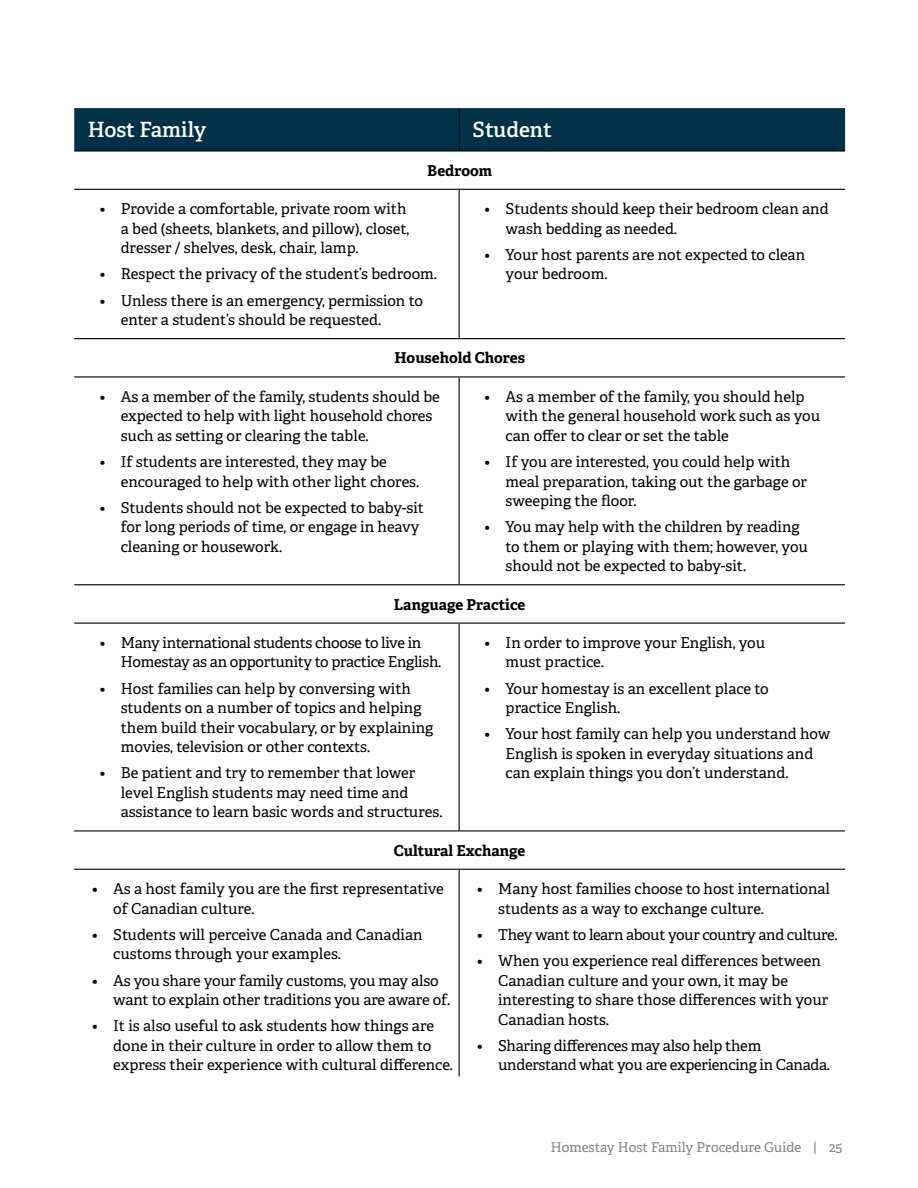
<style>
.page{position:relative;width:918px;height:1188px;background:#fff}
.page>*{position:absolute;margin:0;border:0;box-sizing:border-box;transform-origin:0 0}
.t1{font:600 21px "Adelle";color:#fff}
.t2{font:15px/19.5px "Adelle";color:#000}
.t3{font:15px/19.5px "Adelle";letter-spacing:-.02em;color:#000}
.t4{font:700 15px "Adelle";color:#000}
.t5{font:15px "Adelle";letter-spacing:-.025em;color:#000}
.t6{font:13.5px "Adelle";color:#808285}
</style>
<div class="page">
<div style="left:74px;top:108px;width:771px;height:42px;background:#003146"></div>
<hr style="left:74px;top:150px;width:385px;height:2px;background:#000">
<hr style="left:459px;top:150px;width:386px;height:2px;background:#000">
<hr style="left:74px;top:189px;width:385px;height:1px;background:#000">
<hr style="left:459px;top:189px;width:386px;height:1px;background:#000">
<hr style="left:459px;top:190px;width:1px;height:148px;background:#000">
<hr style="left:74px;top:338px;width:385px;height:1px;background:#000">
<hr style="left:459px;top:338px;width:386px;height:1px;background:#000">
<hr style="left:74px;top:376px;width:385px;height:2px;background:#000">
<hr style="left:459px;top:376px;width:386px;height:2px;background:#000">
<hr style="left:459px;top:378px;width:1px;height:206px;background:#000">
<hr style="left:74px;top:584px;width:385px;height:1px;background:#000">
<hr style="left:459px;top:584px;width:386px;height:1px;background:#000">
<hr style="left:74px;top:623px;width:385px;height:1px;background:#000">
<hr style="left:459px;top:623px;width:386px;height:1px;background:#000">
<hr style="left:459px;top:624px;width:1px;height:206px;background:#000">
<hr style="left:74px;top:830px;width:385px;height:1px;background:#000">
<hr style="left:459px;top:830px;width:386px;height:1px;background:#000">
<hr style="left:74px;top:869px;width:385px;height:1px;background:#000">
<hr style="left:459px;top:869px;width:386px;height:1px;background:#000">
<hr style="left:459px;top:870px;width:1px;height:206px;background:#000">
<hr style="left:459px;top:108px;width:1px;height:42px;background:#000">
<h1 class="t1" style="left:88px;top:117px;width:120px">Host Family</h1>
<h1 class="t1" style="left:473px;top:117px;width:81px">Student</h1>
<p class="t4" style="left:427px;top:161px;width:66px">Bedroom</p>
<p class="t2" style="left:121px;top:199px;width:290px;text-indent:-21px">• Provide a comfortable, private room with a bed (sheets, blankets, and pillow), closet, dresser / shelves, desk, chair, lamp.</p>
<p class="t2" style="left:100px;top:265px;width:339px">• Respect the privacy of the student’s bedroom.</p>
<p class="t2" style="left:121px;top:291px;width:304px;text-indent:-21px">• Unless there is an emergency, permission to enter a student’s should be requested.</p>
<p class="t2" style="left:506px;top:199px;width:325px;text-indent:-21px">• Students should keep their bedroom clean and wash bedding as needed.</p>
<p class="t2" style="left:506px;top:245px;width:301px;text-indent:-21px">• Your host parents are not expected to clean your bedroom.</p>
<p class="t4" style="left:394px;top:349px;width:132px">Household Chores</p>
<p class="t2" style="left:121px;top:387px;width:321px;text-indent:-21px">• As a member of the family, students should be expected to help with light household chores such as setting or clearing the table.</p>
<p class="t2" style="left:121px;top:452px;width:300px;text-indent:-21px">• If students are interested, they may be encouraged to help with other light chores.</p>
<p class="t2" style="left:121px;top:498px;width:305px;text-indent:-21px">• Students should not be expected to baby-sit for long periods of time, or engage in heavy cleaning or housework.</p>
<p class="t2" style="left:506px;top:387px;width:316px;text-indent:-21px">• As a member of the family, you should help with the general household work such as you can offer to clear or set the table</p>
<p class="t2" style="left:506px;top:452px;width:303px;text-indent:-21px">• If you are interested, you could help with meal preparation, taking out the garbage or sweeping the floor.</p>
<p class="t2" style="left:506px;top:517px;width:304px;text-indent:-21px">• You may help with the children by reading to them or playing with them; however, you should not be expected to baby-sit.</p>
<p class="t4" style="left:394px;top:595px;width:133px">Language Practice</p>
<p class="t3" style="left:121px;top:633px;width:322px;text-indent:-21px">• Many international students choose to live in<br>Homestay as an opportunity to practice English.</p>
<p class="t2" style="left:121px;top:679px;width:314px;text-indent:-21px">• Host families can help by conversing with students on a number of topics and helping them build their vocabulary, or by explaining movies, television or other contexts.</p>
<p class="t2" style="left:121px;top:764px;width:323px;text-indent:-21px">• Be patient and try to remember that lower level English students may need time and assistance to learn basic words and structures.</p>
<p class="t2" style="left:506px;top:633px;width:261px;text-indent:-21px">• In order to improve your English, you must practice.</p>
<p class="t2" style="left:506px;top:679px;width:265px;text-indent:-21px">• Your homestay is an excellent place to practice English.</p>
<p class="t2" style="left:506px;top:725px;width:326px;text-indent:-21px">• Your host family can help you understand how<br>English is spoken in everyday situations and can explain things you don’t understand.</p>
<p class="t4" style="left:394px;top:841px;width:133px">Cultural Exchange</p>
<p class="t2" style="left:113px;top:879px;width:332px;text-indent:-21px">• As a host family you are the first representative of Canadian culture.</p>
<p class="t2" style="left:113px;top:925px;width:311px;text-indent:-21px">• Students will perceive Canada and Canadian customs through your examples.</p>
<p class="t2" style="left:113px;top:971px;width:339px;text-indent:-21px">• As you share your family customs, you may also want to explain other traditions you are aware of.</p>
<p class="t2" style="left:113px;top:1016px;width:341px;text-indent:-21px">• It is also useful to ask students how things are done in their culture in order to allow them to express their experience with cultural difference.</p>
<p class="t2" style="left:498px;top:879px;width:333px;text-indent:-21px">• Many host families choose to host international students as a way to exchange culture.</p>
<p class="t5" style="left:477px;top:925px;width:362px">• They want to learn about your country and culture.</p>
<p class="t2" style="left:498px;top:951px;width:332px;text-indent:-21px">• When you experience real differences between Canadian culture and your own, it may be interesting to share those differences with your Canadian hosts.</p>
<p class="t3" style="left:498px;top:1036px;width:334px;text-indent:-21px">• Sharing differences may also help them understand what you are experiencing in Canada.</p>
<p class="t6" style="left:551px;top:1139px;width:293px">Homestay Host Family Procedure Guide | 25</p>
</div>
